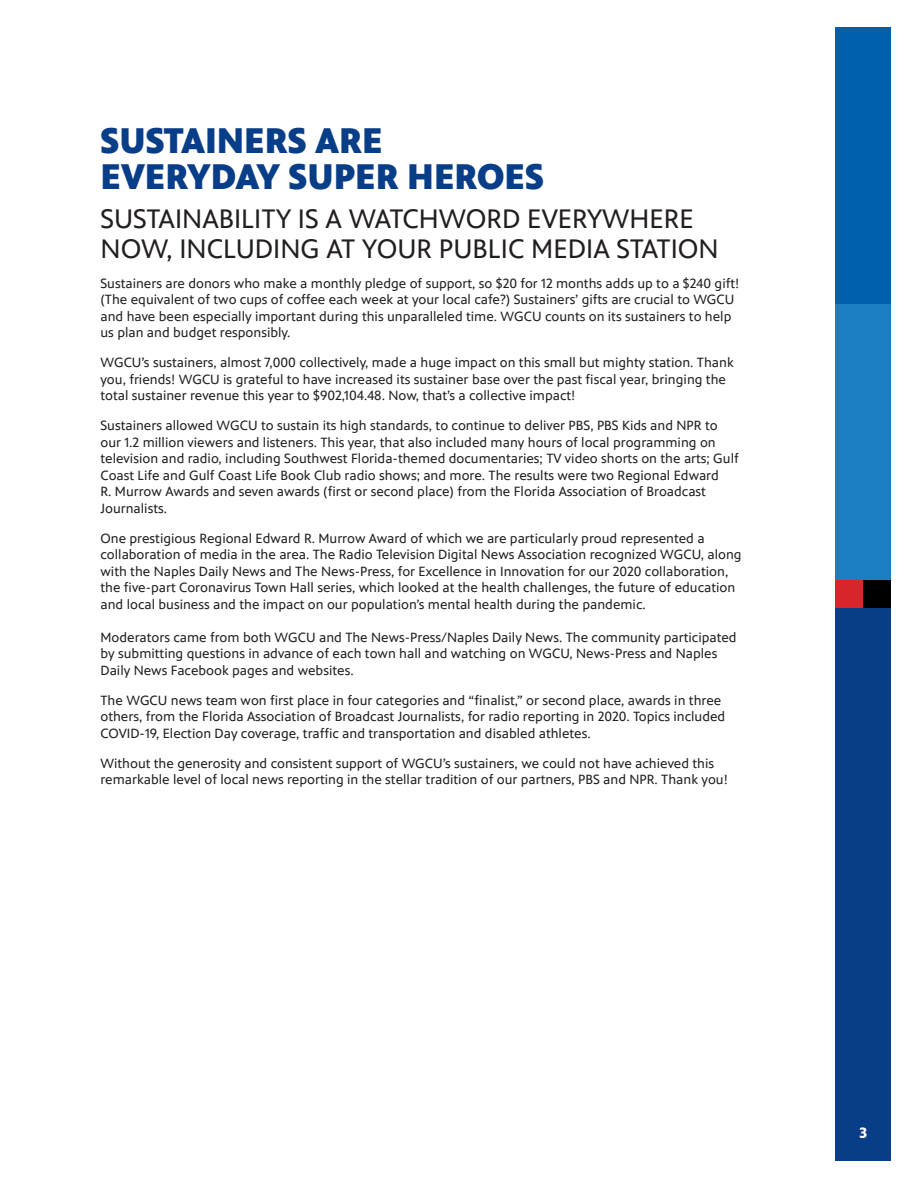
<style>
.page{position:relative;width:918px;height:1188px;background:#fff}
.page>*{position:absolute;margin:0;border:0;box-sizing:border-box;transform-origin:0 0}
.BLUE_HEADLINE_P_2021{font:900 36px/36px "PBS Sans";color:#083d87}
.BLACK_SUBHEAD_P_2021{font:27px/30px "PBS Sans";color:#231f20}
.t1{font:700 15px "PBS Sans";color:#fff}
.Standard_Text_P_2021{font:13.5px/16.5px "PBS Sans";color:#231f20}
</style>
<div class="page">
<div style="left:836px;top:27px;width:55px;height:1134px;background:#083d87"></div>
<div style="left:836px;top:27px;width:55px;height:553px;background:#1b7ec2"></div>
<div style="left:836px;top:27px;width:55px;height:277px;background:#0160ae"></div>
<div style="left:836px;top:580px;width:27px;height:28px;background:#da242c"></div>
<div style="left:863px;top:580px;width:28px;height:28px;background:#000"></div>
<p class="BLUE_HEADLINE_P_2021" style="left:100px;top:123px;width:445px">SUSTAINERS ARE<br>EVERYDAY SUPER HEROES</p>
<p class="BLACK_SUBHEAD_P_2021" style="left:100px;top:204px;width:620px">SUSTAINABILITY IS A WATCHWORD EVERYWHERE<br>NOW, INCLUDING AT YOUR PUBLIC MEDIA STATION</p>
<p class="Standard_Text_P_2021" style="left:100px;top:275px;width:640px">Sustainers are donors who make a monthly pledge of support, so $20 for 12 months adds up to a $240 gift! (The equivalent of two cups of coffee each week at your local cafe?) Sustainers’ gifts are crucial to WGCU and have been especially important during this unparalleled time. WGCU counts on its sustainers to help us plan and budget responsibly.</p>
<p class="Standard_Text_P_2021" style="left:100px;top:354px;width:635px">WGCU’s sustainers, almost 7,000 collectively, made a huge impact on this small but mighty station. Thank you, friends! WGCU is grateful to have increased its sustainer base over the past fiscal year, bringing the total sustainer revenue this year to $902,104.48. Now, that’s a collective impact!</p>
<p class="Standard_Text_P_2021" style="left:100px;top:417px;width:640px">Sustainers allowed WGCU to sustain its high standards, to continue to deliver PBS, PBS Kids and NPR to our 1.2 million viewers and listeners. This year, that also included many hours of local programming on television and radio, including Southwest Florida-themed documentaries; TV video shorts on the arts; Gulf Coast Life and Gulf Coast Life Book Club radio shows; and more. The results were two Regional Edward<br>R. Murrow Awards and seven awards (first or second place) from the Florida Association of Broadcast Journalists.</p>
<p class="Standard_Text_P_2021" style="left:100px;top:530px;width:643px">One prestigious Regional Edward R. Murrow Award of which we are particularly proud represented a collaboration of media in the area. The Radio Television Digital News Association recognized WGCU, along with the Naples Daily News and The News-Press, for Excellence in Innovation for our 2020 collaboration, the five-part Coronavirus Town Hall series, which looked at the health challenges, the future of education and local business and the impact on our population’s mental health during the pandemic.</p>
<p class="Standard_Text_P_2021" style="left:100px;top:629px;width:638px">Moderators came from both WGCU and The News-Press/Naples Daily News. The community participated by submitting questions in advance of each town hall and watching on WGCU, News-Press and Naples<br>Daily News Facebook pages and websites.</p>
<p class="Standard_Text_P_2021" style="left:100px;top:692px;width:626px">The WGCU news team won first place in four categories and “finalist,” or second place, awards in three others, from the Florida Association of Broadcast Journalists, for radio reporting in 2020. Topics included<br>COVID-19, Election Day coverage, traffic and transportation and disabled athletes.</p>
<p class="Standard_Text_P_2021" style="left:100px;top:755px;width:629px">Without the generosity and consistent support of WGCU’s sustainers, we could not have achieved this remarkable level of local news reporting in the stellar tradition of our partners, PBS and NPR. Thank you!</p>
<p class="t1" style="left:859px;top:1125px;width:9px">3</p>
</div>
